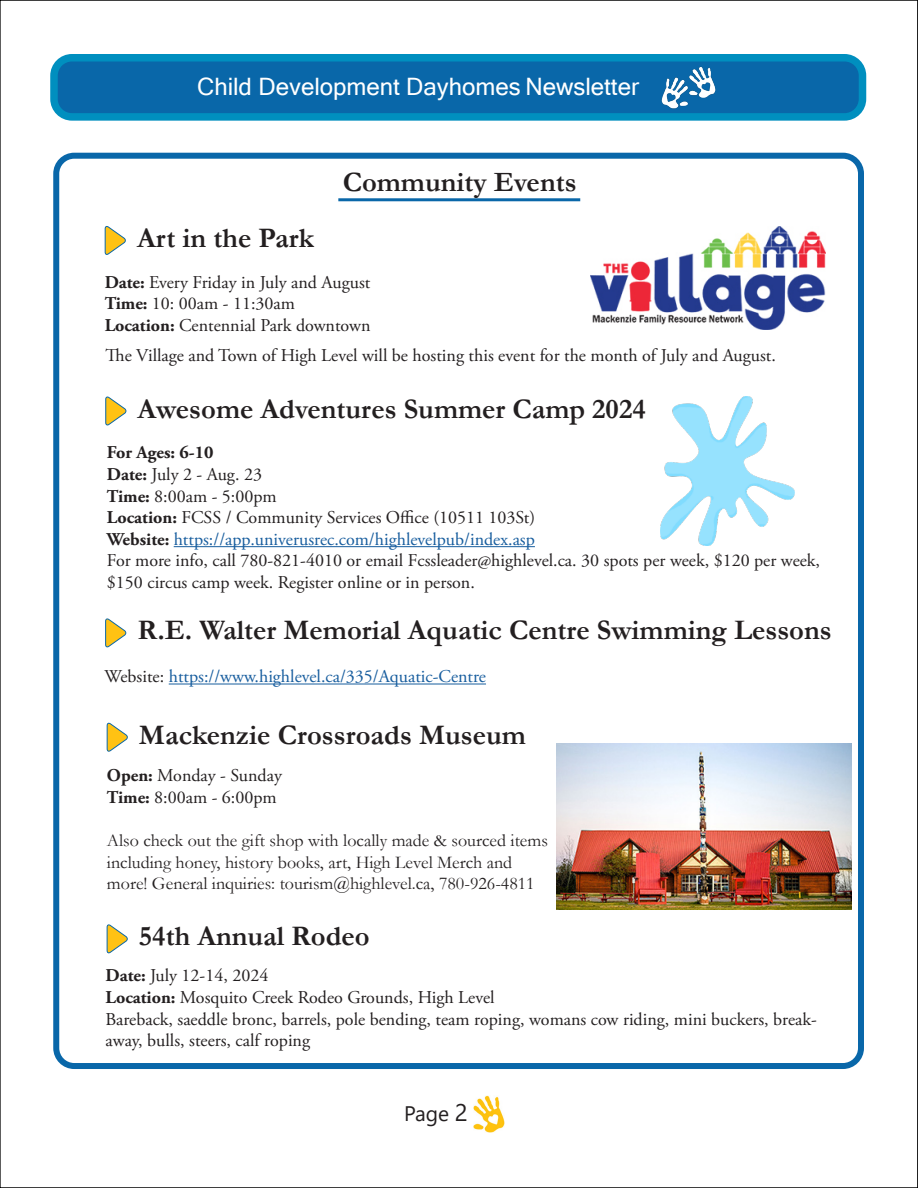
<style>
.page{position:relative;width:918px;height:1188px;background:#fff}
.page>*{position:absolute;margin:0;border:0;box-sizing:border-box;transform-origin:0 0}
.t1{font:700 28.5px "Garamond";color:#231f20}
.t2{font:700 28.2px "Garamond";color:#231f20}
.t3{font:24px "Microsoft Sans Serif";color:#fff}
.t4{font:21px "Segoe UI";color:#231f20}
.t5{font:18px/21.6px "Adobe Garamond Pro";color:#231f20}
.t6{font:18px/21.6px "Garamond";color:#231f20}
.t7{font:18px "Adobe Garamond Pro";color:#175d9e}
.t8{font:700 18px "Adobe Garamond Pro";color:#231f20}
.s1{font-weight:700}
.s2{font-weight:700;color:#231f20}
.s3{color:#231f20}
.s4{font-size:24px}
</style>
<div class="page">
<div style="left:54px;top:58px;width:808px;height:59px;background:#0967a9;border-radius:18px"></div>
<div style="left:50px;top:54px;width:816px;height:67px;border:8px solid #008fbf;border-radius:18px"></div>
<img style="left:661px;top:67px;width:55px;height:42px">
<hr style="left:338px;top:198px;width:242px;height:3px;background:#0967a9">
<svg style="left:105px;top:226px;width:21px;height:29px"></svg>
<svg style="left:105px;top:396px;width:21px;height:30px"></svg>
<hr style="left:174px;top:546px;width:361px;height:1px;background:#175d9e">
<svg style="left:105px;top:618px;width:21px;height:30px"></svg>
<svg style="left:107px;top:722px;width:21px;height:30px"></svg>
<hr style="left:169px;top:684px;width:317px;height:1px;background:#175d9e">
<svg style="left:107px;top:924px;width:21px;height:30px"></svg>
<img style="left:557px;top:744px;width:294px;height:165px">
<img style="left:590px;top:226px;width:235px;height:104px">
<img style="left:661px;top:397px;width:133px;height:149px">
<div style="left:53px;top:153px;width:811px;height:916px;border:6px solid #0967a9;border-radius:18px"></div>
<img style="left:473px;top:1096px;width:32px;height:36px">
<svg style="left:917px;top:0;width:1px;height:1188px"></svg>
<p class="t3" style="left:197px;top:71px;width:443px">Child Development Dayhomes Newsletter</p>
<p class="t1" style="left:137px;top:219px;width:179px">Art in the Park</p>
<p class="t2" style="left:343px;top:163px;width:235px">Community Events</p>
<p class="t5" style="left:105px;top:272px;width:267px"><span class="s1">Date:</span> Every Friday in July and August</p>
<p class="t5" style="left:105px;top:293px;width:192px"><span class="s1">Time:</span> 10: 00am - 11:30am</p>
<p class="t5" style="left:105px;top:315px;width:267px"><span class="s1">Location:</span> Centennial Park downtown</p>
<p class="t5" style="left:106px;top:345px;width:672px">The Village and Town of High Level will be hosting this event for the month of July and August.</p>
<p class="t1" style="left:138px;top:389px;width:510px">Awesome Adventures Summer Camp 2024</p>
<p class="t8" style="left:107px;top:442px;width:108px">For Ages: 6-10</p>
<p class="t5" style="left:107px;top:464px;width:157px"><span class="s1">Date:</span> July 2 - Aug. 23</p>
<p class="t5" style="left:107px;top:486px;width:171px"><span class="s1">Time:</span> 8:00am - 5:00pm</p>
<p class="t5" style="left:107px;top:507px;width:430px"><span class="s1">Location:</span> FCSS / Community Services Office (10511 103St)</p>
<p class="t7" style="left:107px;top:528px;width:429px"><span class="s2">Website:</span> https://app.univerusrec.com/highlevelpub/index.asp</p>
<p class="t5" style="left:107px;top:551px;width:715px">For more info, call 780-821-4010 or email Fcssleader@highlevel.ca. 30 spots per week, $120 per week, $150 circus camp week. Register online or in person.</p>
<p class="t1" style="left:137px;top:611px;width:696px">R.E. Walter Memorial Aquatic Centre Swimming Lessons</p>
<p class="t7" style="left:105px;top:666px;width:383px"><span class="s3">Website:</span> https://www.highlevel.ca/335/Aquatic-Centre</p>
<p class="t1" style="left:139px;top:715px;width:388px">Mackenzie Crossroads Museum</p>
<p class="t5" style="left:107px;top:765px;width:176px"><span class="s1">Open:</span> Monday - Sunday</p>
<p class="t5" style="left:107px;top:787px;width:171px"><span class="s1">Time:</span> 8:00am - 6:00pm</p>
<p class="t6" style="left:107px;top:829px;width:442px">Also check out the gift shop with locally made &amp; sourced items including honey, history books, art, High Level Merch and more! General inquiries: tourism@highlevel.ca, 780-926-4811</p>
<p class="t1" style="left:139px;top:917px;width:232px">54th Annual Rodeo</p>
<p class="t5" style="left:106px;top:966px;width:164px"><span class="s1">Date:</span> July 12-14, 2024</p>
<p class="t5" style="left:106px;top:987px;width:391px"><span class="s1">Location:</span> Mosquito Creek Rodeo Grounds, High Level</p>
<p class="t5" style="left:106px;top:1009px;width:713px">Bareback, saeddle bronc, barrels, pole bending, team roping, womans cow riding, mini buckers, break&shy;away, bulls, steers, calf roping</p>
<p class="t4" style="left:404px;top:1094px;width:65px">Page <span class="s4">2</span></p>
</div>
